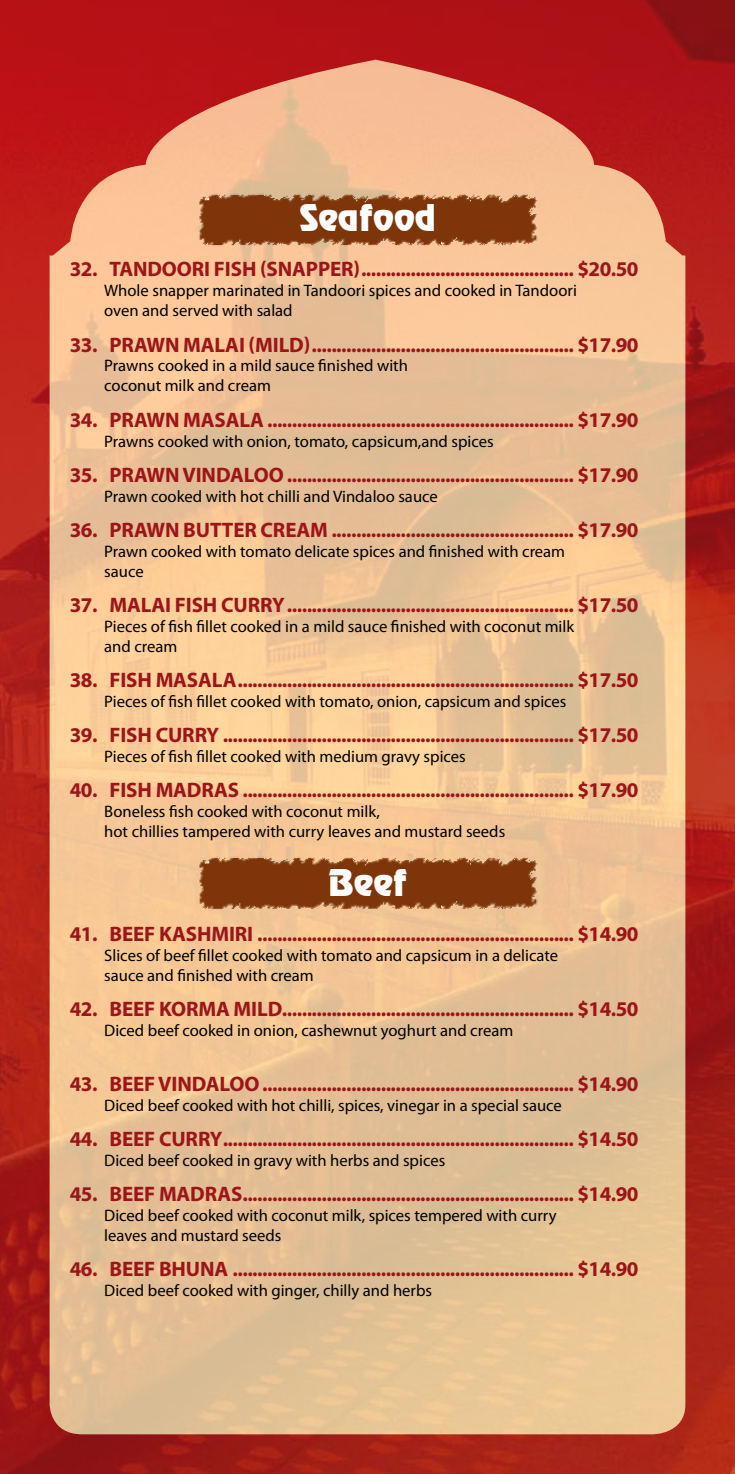
<style>
.page{position:relative;width:735px;height:1474px;background:#fff}
.page>*{position:absolute;margin:0;border:0;box-sizing:border-box;transform-origin:0 0}
.t1{font:36.75px "Revue BT";color:#fff}
.t2{font:700 21px "Myriad Pro";letter-spacing:-.025em;color:#9c1519}
.t3{font:700 21px "Myriad Pro";letter-spacing:-.005em;color:#9c1519}
.t4{font:16.62px/19.9px "Myriad Pro";color:#000}
</style>
<div class="page">
<img style="left:0;top:0;width:734px;height:1473px">
<img style="left:50px;top:60px;width:635px;height:1374px">
<img style="left:193px;top:185px;width:348px;height:72px">
<img style="left:193px;top:848px;width:348px;height:73px">
<h1 class="t1" style="left:299px;top:196px;width:138px">Seafood</h1>
<p class="t2" style="left:70px;top:256px;width:93px">32. TANDOO</p>
<p class="t2" style="left:192px;top:256px;width:33px">RI FISH</p>
<p class="t2" style="left:260px;top:256px;width:380px">(SNAPP ER)........................................... $20.50</p>
<p class="t4" style="left:104px;top:280px;width:474px">Whole snapper marinated in Tandoori spices and cooked in Tandoori oven and served with salad</p>
<p class="t2" style="left:70px;top:331px;width:143px">33. PRAWN MALAI</p>
<p class="t2" style="left:248px;top:331px;width:391px">(MILD)..................................................... $17.90</p>
<p class="t4" style="left:104px;top:356px;width:305px">Prawns cooked in a mild sauce finished with coconut milk and cream</p>
<p class="t2" style="left:70px;top:406px;width:145px">34. PRAWN MASALA</p>
<p class="t2" style="left:267px;top:406px;width:373px">.............................................................. $17.90</p>
<p class="t4" style="left:104px;top:431px;width:391px">Prawns cooked with onion, tomato, capsicum,and spices</p>
<p class="t3" style="left:70px;top:461px;width:161px">35. PRAWN VINDALOO</p>
<p class="t2" style="left:287px;top:461px;width:353px">.......................................................... $17.90</p>
<p class="t4" style="left:104px;top:486px;width:335px">Prawn cooked with hot chilli and Vindaloo sauce</p>
<p class="t2" style="left:70px;top:516px;width:139px">36. PRAWN BUTTE</p>
<p class="t2" style="left:244px;top:516px;width:395px">R CREAM ................................................. $17.90</p>
<p class="t4" style="left:104px;top:541px;width:462px">Prawn cooked with tomato delicate spices and finished with cream sauce</p>
<p class="t2" style="left:70px;top:591px;width:69px">37. MALAI</p>
<p class="t2" style="left:175px;top:591px;width:11px">FISH</p>
<p class="t2" style="left:221px;top:591px;width:419px">CU RRY.......................................................... $17.50</p>
<p class="t4" style="left:104px;top:616px;width:471px">Pieces of fish fillet cooked in a mild sauce finished with coconut milk and cream</p>
<p class="t2" style="left:70px;top:666px;width:51px">38. FISH</p>
<p class="t2" style="left:156px;top:666px;width:32px">MASALA</p>
<p class="t2" style="left:237px;top:666px;width:402px">.................................................................... $17.50</p>
<p class="t4" style="left:104px;top:691px;width:463px">Pieces of fish fillet cooked with tomato, onion, capsicum and spices</p>
<p class="t2" style="left:70px;top:721px;width:51px">39. FISH</p>
<p class="t2" style="left:156px;top:721px;width:484px">CU RRY ....................................................................... $17.50</p>
<p class="t4" style="left:104px;top:746px;width:363px">Pieces of fish fillet cooked with medium gravy spices</p>
<p class="t2" style="left:70px;top:776px;width:51px">40. FISH</p>
<p class="t2" style="left:156px;top:776px;width:484px">MAD RAS ................................................................... $17.90</p>
<p class="t4" style="left:104px;top:801px;width:402px">Boneless fish cooked with coconut milk,<br>hot chillies tampered with curry leaves and mustard seeds</p>
<h1 class="t1" style="left:328px;top:860px;width:81px">Beef</h1>
<p class="t2" style="left:70px;top:920px;width:64px">41. BEEF</p>
<p class="t2" style="left:159px;top:920px;width:27px">KASH</p>
<p class="t2" style="left:211px;top:920px;width:428px">MIRI ................................................................ $14.90</p>
<p class="t4" style="left:104px;top:945px;width:455px">Slices of beef fillet cooked with tomato and capsicum in a delicate sauce and finished with cream</p>
<p class="t2" style="left:70px;top:995px;width:64px">42. BEEF</p>
<p class="t2" style="left:159px;top:995px;width:481px">KORMA MILD........................................................... $14.50</p>
<p class="t4" style="left:104px;top:1020px;width:410px">Diced beef cooked in onion, cashewnut yoghurt and cream</p>
<p class="t2" style="left:70px;top:1070px;width:137px">43. BEEF VINDALOO</p>
<p class="t2" style="left:262px;top:1070px;width:378px">............................................................... $14.90</p>
<p class="t4" style="left:104px;top:1095px;width:459px">Diced beef cooked with hot chilli, spices, vinegar in a special sauce</p>
<p class="t2" style="left:70px;top:1125px;width:64px">44. BEEF</p>
<p class="t2" style="left:159px;top:1125px;width:481px">CU RRY....................................................................... $14.50</p>
<p class="t4" style="left:104px;top:1150px;width:342px">Diced beef cooked in gravy with herbs and spices</p>
<p class="t2" style="left:70px;top:1180px;width:64px">45. BEEF</p>
<p class="t2" style="left:159px;top:1180px;width:481px">MAD RAS ................................................................... $14.90</p>
<p class="t4" style="left:104px;top:1205px;width:453px">Diced beef cooked with coconut milk, spices tempered with curry leaves and mustard seeds</p>
<p class="t2" style="left:70px;top:1255px;width:64px">46. BEEF</p>
<p class="t2" style="left:159px;top:1255px;width:481px">BHU NA ..................................................................... $14.90</p>
<p class="t4" style="left:104px;top:1280px;width:329px">Diced beef cooked with ginger, chilly and herbs</p>
</div>
